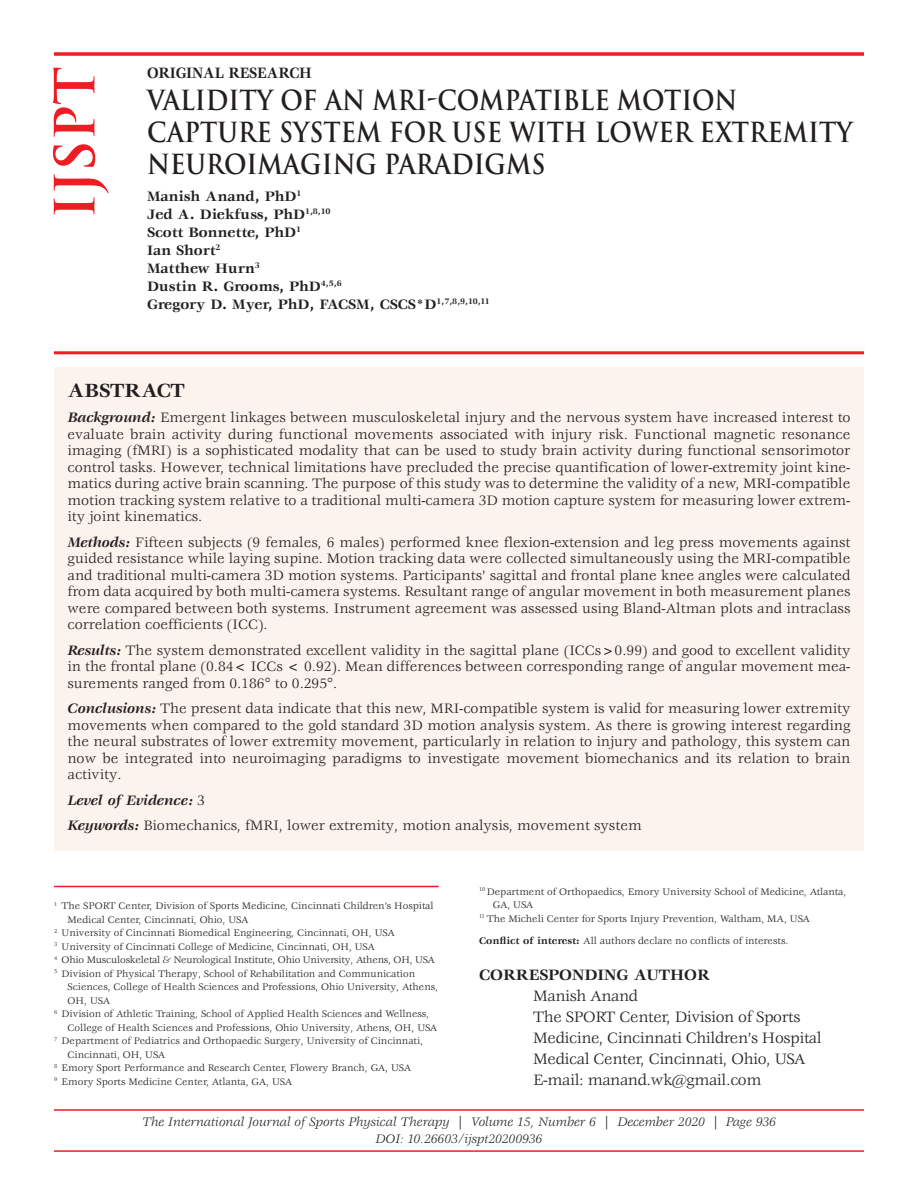
<style>
.page{position:relative;width:918px;height:1188px;background:#fff}
.page>*{position:absolute;margin:0;border:0;box-sizing:border-box;transform-origin:0 0}
.article_spt{font:700 54px "Trajan Pro";color:#ee1d23}
._00-article_title{font:700 27px/32.2px "Trajan Pro";color:#231f20;scale:.9 1}
.article_abstract_h1{font:700 21px "Veljovic Std";color:#231f20}
._00-article_corres_t{font:16.5px/21px "Veljovic Std";letter-spacing:-.02em;color:#231f20}
.article_foot{font:700 16.5px "Veljovic Std";color:#231f20}
.article_subtitle{font:700 16.5px "Veljovic Std";letter-spacing:-.01em;color:#231f20;scale:.9 1}
._00-article_abs_tx{font:15px/16.5px "Veljovic Std";color:#231f20;text-align:justify}
._00-article_author{font:700 15px "Veljovic Std";color:#231f20}
._00-article_abs_tx-2{font:italic 700 15px "Veljovic Std";color:#231f20}
.t1{font:italic 13.5px "Veljovic Std";color:#231f20}
.article_foot1{font:10.5px/13.5px "Veljovic Std";color:#231f20}
.article_foot-2{font:10.5px/13.5px "Veljovic Std";color:#231f20}
.s1{font-weight:700;font-style:italic}
.s2{font-family:"Times New Roman"}
.s3{font-weight:400;font-style:normal}
.s4{font-weight:700}
</style>
<div class="page">
<div style="left:54px;top:367px;width:810px;height:483px;background:#fdf3ed"></div>
<svg style="left:54px;top:52px;width:810px;height:4px"></svg>
<hr style="left:54px;top:886px;width:385px;height:1px;background:#ee1d23">
<hr style="left:54px;top:351px;width:810px;height:3px;background:#ee1d23">
<hr style="left:54px;top:1109px;width:810px;height:2px;background:#ee1d23">
<hr style="left:54px;top:1150px;width:810px;height:2px;background:#ee1d23">
<p class="article_spt" style="left:41px;top:219px;width:154px;rotate:-90deg">IJSPT</p>
<p class="article_subtitle" style="left:147px;top:63px;width:185px">ORIGINAL RESEARCH</p>
<p class="_00-article_title" style="left:147px;top:84px;width:786px">VALIDITY OF AN MRI-COMPATIBLE MOTION<br>CAPTURE SYSTEM FOR USE WITH LOWER EXTREMITY<br>NEUROIMAGING PARADIGMS</p>
<p class="_00-article_author" style="left:147px;top:188px;width:156px">Manish Anand, PhD<sup>1</sup></p>
<p class="_00-article_author" style="left:147px;top:206px;width:185px">Jed A. Diekfuss, PhD<sup>1,8,10</sup></p>
<p class="_00-article_author" style="left:147px;top:224px;width:156px">Scott Bonnette, PhD<sup>1</sup></p>
<p class="_00-article_author" style="left:147px;top:242px;width:75px">Ian Short<sup>2</sup></p>
<p class="_00-article_author" style="left:147px;top:260px;width:114px">Matthew Hurn<sup>3</sup></p>
<p class="_00-article_author" style="left:147px;top:278px;width:196px">Dustin R. Grooms, PhD<sup>4,5,6</sup></p>
<p class="_00-article_author" style="left:147px;top:296px;width:344px">Gregory D. Myer, PhD, FACSM, CSCS*D<sup>1,7,8,9,10,11</sup></p>
<p class="article_abstract_h1" style="left:68px;top:378px;width:119px">ABSTRACT</p>
<p class="_00-article_abs_tx" style="left:68px;top:410px;width:785px"><span class="s1">Background:</span> Emergent linkages between musculoskeletal injury and the nervous system have increased interest to evaluate brain activity during functional movements associated with injury risk. Functional magnetic resonance imaging (fMRI) is a sophisticated modality that can be used to study brain activity during functional sensorimotor control tasks. However, technical limitations have precluded the precise quantification of lower-extremity joint kine&shy;matics during active brain scanning. The purpose of this study was to determine the validity of a new, MRI-compatible motion tracking system relative to a traditional multi-camera 3D motion capture system for measuring lower extrem&shy;ity joint kinematics.</p>
<p class="_00-article_abs_tx" style="left:68px;top:534px;width:785px"><span class="s1">Methods:</span> Fifteen subjects (9 females, 6 males) performed knee flexion-extension and leg press movements against guided resistance while laying supine. Motion tracking data were collected simultaneously using the MRI-compatible and traditional multi-camera 3D motion systems. Participants’ sagittal and frontal plane knee angles were calculated from data acquired by both multi-camera systems. Resultant range of angular movement in both measurement planes were compared between both systems. Instrument agreement was assessed using Bland-Altman plots and intraclass correlation coefficients (ICC).</p>
<p class="_00-article_abs_tx" style="left:68px;top:642px;width:784px"><span class="s1">Results:</span> The system demonstrated excellent validity in the sagittal plane (ICCs&gt;0.99) and good to excellent validity in the frontal plane (0.84&lt; ICCs &lt; 0.92). Mean differences between corresponding range of angular movement mea&shy;surements ranged from 0.186<span class="s2">°</span> to 0.295<span class="s2">°</span>.</p>
<p class="_00-article_abs_tx" style="left:68px;top:701px;width:785px"><span class="s1">Conclusions:</span> The present data indicate that this new, MRI-compatible system is valid for measuring lower extremity movements when compared to the gold standard 3D motion analysis system. As there is growing interest regarding the neural substrates of lower extremity movement, particularly in relation to injury and pathology, this system can now be integrated into neuroimaging paradigms to investigate movement biomechanics and its relation to brain activity.</p>
<p class="_00-article_abs_tx-2" style="left:68px;top:792px;width:139px">Level of Evidence: <span class="s3">3</span></p>
<p class="_00-article_abs_tx" style="left:68px;top:818px;width:576px"><span class="s1">Keywords:</span> Biomechanics, fMRI, lower extremity, motion analysis, movement system</p>
<p class="article_foot1" style="left:493px;top:885px;width:355px;text-indent:-14px"><sup>10</sup> Department of Orthopaedics, Emory University School of Medicine, Atlanta,<br>GA, USA</p>
<p class="article_foot1" style="left:479px;top:912px;width:332px"><sup>11</sup> The Micheli Center for Sports Injury Prevention, Waltham, MA, USA</p>
<p class="article_foot1" style="left:479px;top:935px;width:311px"><span class="s4">Conflict of interest:</span> All authors declare no conflicts of interests.</p>
<p class="article_foot-2" style="left:68px;top:899px;width:368px;text-indent:-14px"><sup>1</sup> The SPORT Center, Division of Sports Medicine, Cincinnati Children’s Hospital<br>Medical Center, Cincinnati, Ohio, USA</p>
<p class="article_foot1" style="left:54px;top:926px;width:342px"><sup>2</sup> University of Cincinnati Biomedical Engineering, Cincinnati, OH, USA</p>
<p class="article_foot1" style="left:54px;top:940px;width:322px"><sup>3</sup> University of Cincinnati College of Medicine, Cincinnati, OH, USA</p>
<p class="article_foot1" style="left:54px;top:953px;width:383px"><sup>4</sup> Ohio Musculoskeletal &amp; Neurological Institute, Ohio University, Athens, OH, USA</p>
<p class="article_foot1" style="left:68px;top:967px;width:372px;text-indent:-14px"><sup>5</sup> Division of Physical Therapy, School of Rehabilitation and Communication<br>Sciences, College of Health Sciences and Professions, Ohio University, Athens,<br>OH, USA</p>
<p class="article_foot1" style="left:68px;top:1007px;width:371px;text-indent:-14px"><sup>6</sup> Division of Athletic Training, School of Applied Health Sciences and Wellness,<br>College of Health Sciences and Professions, Ohio University, Athens, OH, USA</p>
<p class="article_foot1" style="left:68px;top:1034px;width:357px;text-indent:-14px"><sup>7</sup> Department of Pediatrics and Orthopaedic Surgery, University of Cincinnati,<br>Cincinnati, OH, USA</p>
<p class="article_foot1" style="left:54px;top:1061px;width:359px"><sup>8</sup> Emory Sport Performance and Research Center, Flowery Branch, GA, USA</p>
<p class="article_foot1" style="left:54px;top:1075px;width:240px"><sup>9</sup> Emory Sports Medicine Center, Atlanta, GA, USA</p>
<p class="t1" style="left:142px;top:1115px;width:635px">The International Journal of Sports Physical Therapy | Volume 15, Number 6 | December 2020 | Page 936</p>
<p class="t1" style="left:376px;top:1132px;width:168px">DOI: 10.26603/ijspt20200936</p>
<p class="article_foot" style="left:479px;top:965px;width:232px">CORRESPONDING AUTHOR</p>
<p class="_00-article_corres_t" style="left:533px;top:986px;width:106px">Manish Anand</p>
<p class="_00-article_corres_t" style="left:533px;top:1007px;width:290px">The SPORT Center, Division of Sports<br>Medicine, Cincinnati Children’s Hospital<br>Medical Center, Cincinnati, Ohio, USA</p>
<p class="_00-article_corres_t" style="left:533px;top:1070px;width:230px">E-mail: manand.wk@gmail.com</p>
</div>
